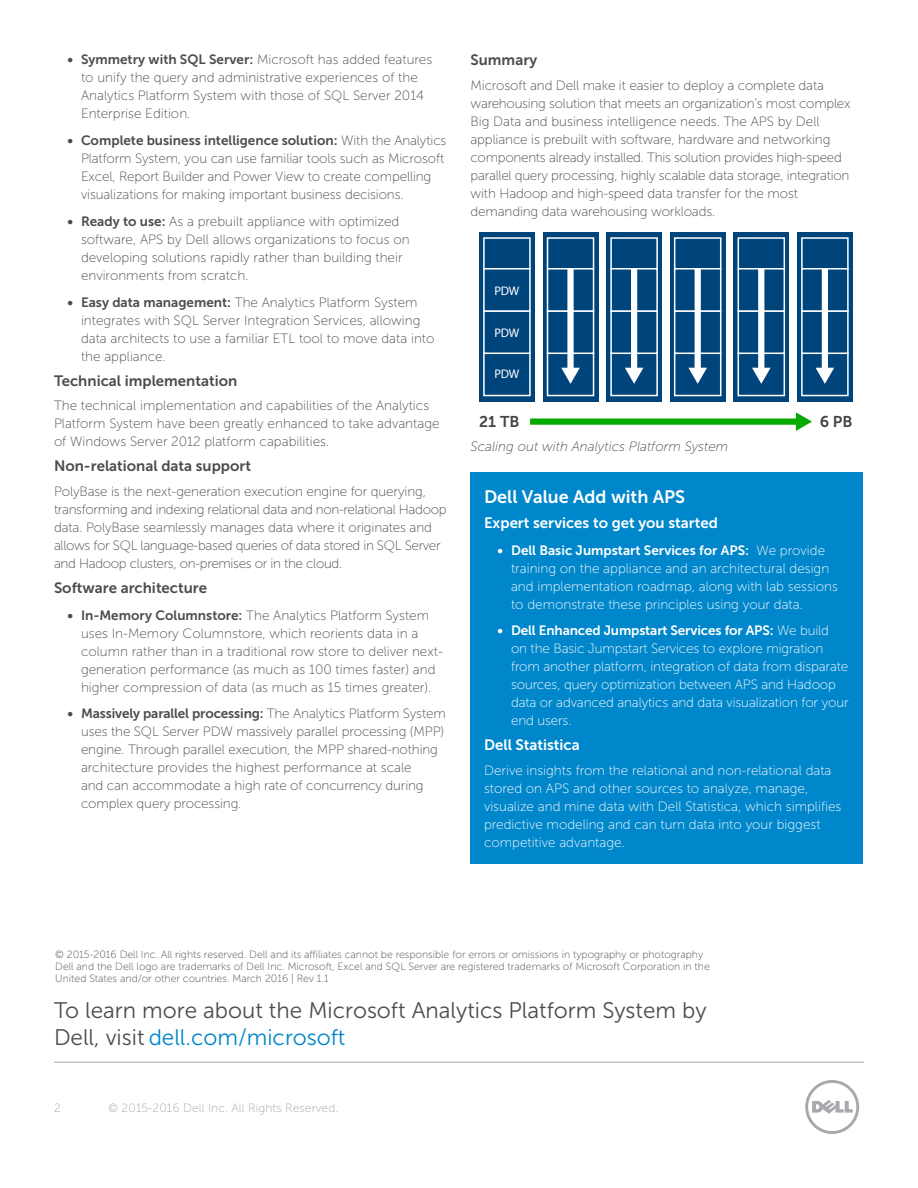
<style>
.page{position:relative;width:918px;height:1188px;background:#fff}
.page>*{position:absolute;margin:0;border:0;box-sizing:border-box;transform-origin:0 0}
.t1{font:22.5px/27px "Museo Sans For Dell 300";color:#4b4c4d}
.Body_Text{font:18px "Museo Sans For Dell 700";color:#fff}
.t2{font:15.6px "Museo Sans For Dell 700";color:#444}
.Body_Text-2{font:15px "Museo Sans For Dell 700";color:#4b4c4d}
.Body_Text-3{font:15px "Museo Sans For Dell 700";color:#fff}
.Body_Text-4{font:13.5px/18px "Museo Sans For Dell 100";letter-spacing:-.01em;color:#4b4c4d}
.Body_Text-5{font:13.5px/18px "Museo Sans For Dell 100";color:#fff}
.t3{font:italic 13.5px "Museo Sans For Dell 100";color:#4b4c4d}
.t4{font:12.45px "Myriad Pro";letter-spacing:-.03em;color:#fff}
.t5{font:12px "Museo Sans For Dell 100";letter-spacing:.01em;color:#a8a9ad}
.Birdseed_Text{font:10.5px/12px "Museo Sans For Dell 100";color:#4b4c4d}
.s1{font-family:"Museo Sans For Dell 700"}
.s2{color:#0087cb}
</style>
<div class="page">
<hr style="left:54px;top:1062px;width:810px;height:1px;background:#a8a9ad">
<svg style="left:805px;top:1080px;width:54px;height:54px"></svg>
<div style="left:479px;top:232px;width:56px;height:170px;background:#00447c"></div>
<div style="left:483px;top:237px;width:48px;height:33px;border:2px solid #fff"></div>
<div style="left:483px;top:353px;width:48px;height:43px;border:2px solid #fff"></div>
<div style="left:483px;top:310px;width:48px;height:44px;border:2px solid #fff"></div>
<div style="left:483px;top:268px;width:48px;height:44px;border:2px solid #fff"></div>
<svg style="left:543px;top:232px;width:55px;height:170px;background:#0d4d82"></svg>
<div style="left:548px;top:238px;width:46px;height:31px;background:#00447c"></div>
<div style="left:547px;top:237px;width:47px;height:33px;border:2px solid #fff"></div>
<div style="left:548px;top:353px;width:46px;height:43px;background:#00447c"></div>
<div style="left:547px;top:353px;width:47px;height:43px;border:2px solid #fff"></div>
<div style="left:548px;top:311px;width:46px;height:42px;background:#00447c"></div>
<div style="left:547px;top:310px;width:47px;height:44px;border:2px solid #fff"></div>
<div style="left:548px;top:269px;width:46px;height:42px;background:#00447c"></div>
<div style="left:547px;top:268px;width:47px;height:44px;border:2px solid #fff"></div>
<div style="left:606px;top:232px;width:56px;height:170px;background:#00447c"></div>
<div style="left:610px;top:237px;width:48px;height:33px;border:2px solid #fff"></div>
<div style="left:610px;top:353px;width:48px;height:43px;border:2px solid #fff"></div>
<div style="left:610px;top:310px;width:48px;height:44px;border:2px solid #fff"></div>
<div style="left:610px;top:268px;width:48px;height:44px;border:2px solid #fff"></div>
<svg style="left:670px;top:232px;width:55px;height:170px;background:#0d4d82"></svg>
<div style="left:675px;top:238px;width:46px;height:31px;background:#00447c"></div>
<div style="left:674px;top:237px;width:47px;height:33px;border:2px solid #fff"></div>
<div style="left:675px;top:353px;width:46px;height:43px;background:#00447c"></div>
<div style="left:674px;top:353px;width:47px;height:43px;border:2px solid #fff"></div>
<div style="left:675px;top:311px;width:46px;height:42px;background:#00447c"></div>
<div style="left:674px;top:310px;width:47px;height:44px;border:2px solid #fff"></div>
<div style="left:675px;top:269px;width:46px;height:42px;background:#00447c"></div>
<div style="left:674px;top:268px;width:47px;height:44px;border:2px solid #fff"></div>
<svg style="left:734px;top:232px;width:55px;height:170px;background:#0d4d82"></svg>
<div style="left:738px;top:238px;width:46px;height:31px;background:#00447c"></div>
<div style="left:738px;top:237px;width:47px;height:33px;border:2px solid #fff"></div>
<div style="left:738px;top:353px;width:46px;height:43px;background:#00447c"></div>
<div style="left:738px;top:353px;width:47px;height:43px;border:2px solid #fff"></div>
<div style="left:738px;top:311px;width:46px;height:42px;background:#00447c"></div>
<div style="left:738px;top:310px;width:47px;height:44px;border:2px solid #fff"></div>
<div style="left:738px;top:269px;width:46px;height:42px;background:#00447c"></div>
<div style="left:738px;top:268px;width:47px;height:44px;border:2px solid #fff"></div>
<div style="left:797px;top:232px;width:56px;height:170px;background:#00447c"></div>
<div style="left:801px;top:237px;width:48px;height:33px;border:2px solid #fff"></div>
<div style="left:801px;top:353px;width:48px;height:43px;border:2px solid #fff"></div>
<div style="left:801px;top:310px;width:48px;height:44px;border:2px solid #fff"></div>
<div style="left:801px;top:268px;width:48px;height:44px;border:2px solid #fff"></div>
<div style="left:530px;top:418px;width:269px;height:7px;background:#07ab00"></div>
<svg style="left:796px;top:412px;width:16px;height:19px"></svg>
<div style="left:567px;top:269px;width:7px;height:101px;background:#fff"></div>
<svg style="left:561px;top:368px;width:19px;height:16px"></svg>
<div style="left:631px;top:269px;width:6px;height:101px;background:#fff"></div>
<svg style="left:625px;top:368px;width:18px;height:16px"></svg>
<div style="left:695px;top:269px;width:6px;height:101px;background:#fff"></div>
<svg style="left:688px;top:368px;width:19px;height:16px"></svg>
<div style="left:758px;top:269px;width:6px;height:101px;background:#fff"></div>
<svg style="left:752px;top:368px;width:19px;height:16px"></svg>
<div style="left:822px;top:269px;width:6px;height:101px;background:#fff"></div>
<svg style="left:816px;top:368px;width:18px;height:16px"></svg>
<div style="left:471px;top:472px;width:392px;height:392px;background:#0087cb"></div>
<p class="Body_Text-4" style="left:81px;top:51px;width:353px;text-indent:-14px"><span class="s1">• Symmetry with SQL Server:</span> Microsoft has added features to unify the query and administrative experiences of the Analytics Platform System with those of SQL Server 2014<br>Enterprise Edition.</p>
<p class="Body_Text-4" style="left:81px;top:132px;width:367px;text-indent:-14px"><span class="s1">• Complete business intelligence solution:</span> With the Analytics Platform System, you can use familiar tools such as Microsoft Excel, Report Builder and Power View to create compelling visualizations for making important business decisions.</p>
<p class="Body_Text-4" style="left:81px;top:212px;width:330px;text-indent:-14px"><span class="s1">• Ready to use:</span> As a prebuilt appliance with optimized software, APS by Dell allows organizations to focus on developing solutions rapidly rather than building their environments from scratch.</p>
<p class="Body_Text-4" style="left:81px;top:293px;width:355px;text-indent:-14px"><span class="s1">• Easy data management:</span> The Analytics Platform System integrates with SQL Server Integration Services, allowing data architects to use a familiar ETL tool to move data into the appliance.</p>
<p class="Body_Text-2" style="left:54px;top:372px;width:185px">Technical implementation</p>
<p class="Body_Text-4" style="left:54px;top:397px;width:387px">The technical implementation and capabilities of the Analytics<br>Platform System have been greatly enhanced to take advantage of Windows Server 2012 platform capabilities.</p>
<p class="Body_Text-2" style="left:54px;top:458px;width:199px">Non-relational data support</p>
<p class="Body_Text-4" style="left:54px;top:482px;width:394px">PolyBase is the next-generation execution engine for querying, transforming and indexing relational data and non-relational Hadoop data. PolyBase seamlessly manages data where it originates and allows for SQL language-based queries of data stored in SQL Server and Hadoop clusters, on-premises or in the cloud.</p>
<p class="Body_Text-2" style="left:54px;top:579px;width:155px">Software architecture</p>
<p class="Body_Text-4" style="left:81px;top:606px;width:363px;text-indent:-14px"><span class="s1">• In-Memory Columnstore:</span> The Analytics Platform System uses In-Memory Columnstore, which reorients data in a column rather than in a traditional row store to deliver next&shy;generation performance (as much as 100 times faster) and higher compression of data (as much as 15 times greater).</p>
<p class="Body_Text-4" style="left:81px;top:705px;width:366px;text-indent:-14px"><span class="s1">• Massively parallel processing:</span> The Analytics Platform System uses the SQL Server PDW massively parallel processing (MPP) engine. Through parallel execution, the MPP shared-nothing architecture provides the highest performance at scale<br>and can accommodate a high rate of concurrency during complex query processing.</p>
<p class="Body_Text-2" style="left:471px;top:52px;width:68px">Summary</p>
<p class="Body_Text-4" style="left:471px;top:77px;width:381px">Microsoft and Dell make it easier to deploy a complete data warehousing solution that meets an organization’s most complex Big Data and business intelligence needs. The APS by Dell appliance is prebuilt with software, hardware and networking components already installed. This solution provides high-speed parallel query processing, highly scalable data storage, integration with Hadoop and high-speed data transfer for the most demanding data warehousing workloads.</p>
<p class="t4" style="left:495px;top:283px;width:26px">PDW</p>
<p class="t4" style="left:495px;top:325px;width:26px">PDW</p>
<p class="t4" style="left:495px;top:366px;width:26px">PDW</p>
<p class="t2" style="left:479px;top:413px;width:42px">21 TB</p>
<p class="t2" style="left:820px;top:413px;width:34px">6 PB</p>
<p class="t3" style="left:471px;top:439px;width:259px">Scaling out with Analytics Platform System</p>
<p class="Body_Text" style="left:484px;top:487px;width:203px">Dell Value Add with APS</p>
<p class="Body_Text-3" style="left:484px;top:514px;width:235px">Expert services to get you started</p>
<p class="Body_Text-5" style="left:511px;top:541px;width:329px;text-indent:-14px"><span class="s1">• Dell Basic Jumpstart Services for APS:</span> We provide training on the appliance and an architectural design and implementation roadmap, along with lab sessions to demonstrate these principles using your data.</p>
<p class="Body_Text-5" style="left:511px;top:622px;width:339px;text-indent:-14px"><span class="s1">• Dell Enhanced Jumpstart Services for APS:</span> We build<br>on the Basic Jumpstart Services to explore migration from another platform, integration of data from disparate sources, query optimization between APS and Hadoop data or advanced analytics and data visualization for your end users.</p>
<p class="Body_Text-3" style="left:484px;top:737px;width:97px">Dell Statistica</p>
<p class="Body_Text-5" style="left:484px;top:761px;width:359px">Derive insights from the relational and non-relational data stored on APS and other sources to analyze, manage, visualize and mine data with Dell Statistica, which simplifies predictive modeling and can turn data into your biggest competitive advantage.</p>
<p class="Birdseed_Text" style="left:55px;top:949px;width:656px">© 2015-2016 Dell Inc. All rights reserved. Dell and its affiliates cannot be responsible for errors or omissions in typography or photography<br>Dell and the Dell logo are trademarks of Dell Inc. Microsoft, Excel and SQL Server are registered trademarks of Microsoft Corporation in the<br>United States and/or other countries. March 2016 | Rev 1.1</p>
<p class="t1" style="left:54px;top:997px;width:654px">To learn more about the Microsoft Analytics Platform System by<br>Dell, visit <span class="s2">dell.com/microsoft</span></p>
<p class="t5" style="left:54px;top:1101px;width:8px">2</p>
<p class="t5" style="left:108px;top:1101px;width:232px">© 2015-2016 Dell Inc. All Rights Reserved.</p>
</div>
